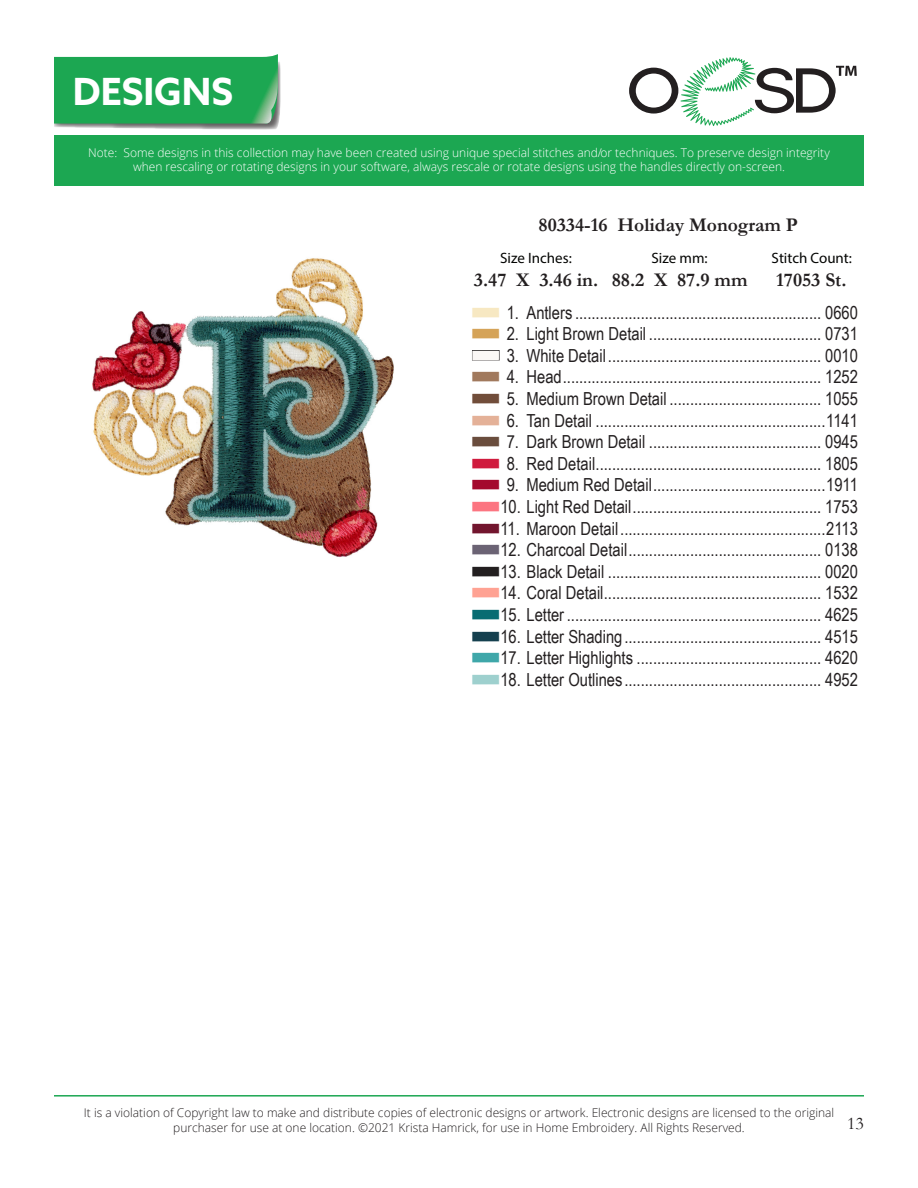
<style>
.page{position:relative;width:918px;height:1188px;background:#fff}
.page>*{position:absolute;margin:0;border:0;box-sizing:border-box;transform-origin:0 0}
.t1{font:700 37.5px "Azo Sans";color:#fff}
.t2{font:700 19.5px "Garamond";color:#231f20}
.t3{font:18px "Arial Narrow";color:#231f20}
.t4{font:18px "Garamond";color:#231f20}
.t5{font:15px "Myriad Pro";color:#040503}
.t6{font:300 12px/14.4px "Open Sans";color:#fff;text-align:center}
.t7{font:300 12px "Open Sans";color:#231f20}
.s1{font-family:"threadchart";color:#f7e8c2}
.s2{font-family:"threadchart";color:#d5a358}
.s3{font-family:"threadchart"}
.s4{font-family:"threadchart";color:#a1795d}
.s5{font-family:"threadchart";color:#714d3a}
.s6{font-family:"threadchart";color:#e4b198}
.s7{font-family:"threadchart";color:#6a4d3d}
.s8{font-family:"threadchart";color:#d01b3e}
.s9{font-family:"threadchart";color:#a4092d}
.s10{font-family:"threadchart";color:#fc7581}
.s11{font-family:"threadchart";color:#72152e}
.s12{font-family:"threadchart";color:#6b6374}
.s13{font-family:"threadchart";color:#ffa293}
.s14{font-family:"threadchart";color:#086c72}
.s15{font-family:"threadchart";color:#15404f}
.s16{font-family:"threadchart";color:#3fa7a9}
.s17{font-family:"threadchart";color:#9ed0ce}
</style>
<div class="page">
<svg style="left:629px;top:57px;width:228px;height:69px"></svg>
<div style="left:54px;top:135px;width:810px;height:51px;background:#1ca752"></div>
<hr style="left:54px;top:1095px;width:810px;height:2px;background:#1ca752">
<svg style="left:54px;top:54px;width:227px;height:76px;background:#36ab63"></svg>
<img style="left:92px;top:258px;width:302px;height:299px">
<p class="t1" style="left:73px;top:67px;width:162px">DESIGNS</p>
<p class="t6" style="left:88px;top:145px;width:743px">Note: Some designs in this collection may have been created using unique special stitches and/or techniques. To preserve design integrity when rescaling or rotating designs in your software, always rescale or rotate designs using the handles directly on-screen.</p>
<p class="t2" style="left:539px;top:212px;width:261px">80334-16 Holiday Monogram P</p>
<p class="t2" style="left:474px;top:266px;width:126px">3.47 X 3.46 in.</p>
<p class="t2" style="left:612px;top:266px;width:137px">88.2 X 87.9 mm</p>
<p class="t2" style="left:776px;top:266px;width:72px">17053 St.</p>
<p class="t5" style="left:500px;top:248px;width:73px">Size Inches:</p>
<p class="t5" style="left:652px;top:248px;width:58px">Size mm:</p>
<p class="t5" style="left:772px;top:248px;width:82px">Stitch Count:</p>
<p class="t3" style="left:472px;top:299px;width:387px"><span class="s1">n</span> 1. Antlers ............................................................ 0660</p>
<p class="t3" style="left:472px;top:321px;width:387px"><span class="s2">n</span> 2. Light Brown Detail .......................................... 0731</p>
<p class="t3" style="left:472px;top:342px;width:387px"><span class="s3">n</span> 3. White Detail.................................................... 0010</p>
<p class="t3" style="left:472px;top:364px;width:387px"><span class="s4">n</span> 4. Head............................................................... 1252</p>
<p class="t3" style="left:472px;top:385px;width:387px"><span class="s5">n</span> 5. Medium Brown Detail ..................................... 1055</p>
<p class="t3" style="left:472px;top:407px;width:387px"><span class="s6">n</span> 6. Tan Detail ........................................................1141</p>
<p class="t3" style="left:472px;top:429px;width:387px"><span class="s7">n</span> 7. Dark Brown Detail .......................................... 0945</p>
<p class="t3" style="left:472px;top:450px;width:387px"><span class="s8">n</span> 8. Red Detail....................................................... 1805</p>
<p class="t3" style="left:472px;top:472px;width:387px"><span class="s9">n</span> 9. Medium Red Detail..........................................1911</p>
<p class="t3" style="left:472px;top:493px;width:387px"><span class="s10">n</span>10. Light Red Detail.............................................. 1753</p>
<p class="t3" style="left:472px;top:515px;width:387px"><span class="s11">n</span>11. Maroon Detail..................................................2113</p>
<p class="t3" style="left:472px;top:537px;width:387px"><span class="s12">n</span>12. Charcoal Detail............................................... 0138</p>
<p class="t3" style="left:472px;top:558px;width:387px"><span class="s3">n</span>13. Black Detail .................................................... 0020</p>
<p class="t3" style="left:472px;top:580px;width:387px"><span class="s13">n</span>14. Coral Detail..................................................... 1532</p>
<p class="t3" style="left:472px;top:601px;width:387px"><span class="s14">n</span>15. Letter .............................................................. 4625</p>
<p class="t3" style="left:472px;top:623px;width:387px"><span class="s15">n</span>16. Letter Shading................................................ 4515</p>
<p class="t3" style="left:472px;top:645px;width:387px"><span class="s16">n</span>17. Letter Highlights ............................................. 4620</p>
<p class="t3" style="left:472px;top:666px;width:387px"><span class="s17">n</span>18. Letter Outlines................................................ 4952</p>
<p class="t7" style="left:84px;top:1105px;width:752px">It is a violation of Copyright law to make and distribute copies of electronic designs or artwork. Electronic designs are licensed to the original</p>
<p class="t7" style="left:173px;top:1119px;width:573px">purchaser for use at one location. ©2021 Krista Hamrick, for use in Home Embroidery. All Rights Reserved.</p>
<p class="t4" style="left:847px;top:1111px;width:18px">13</p>
</div>
